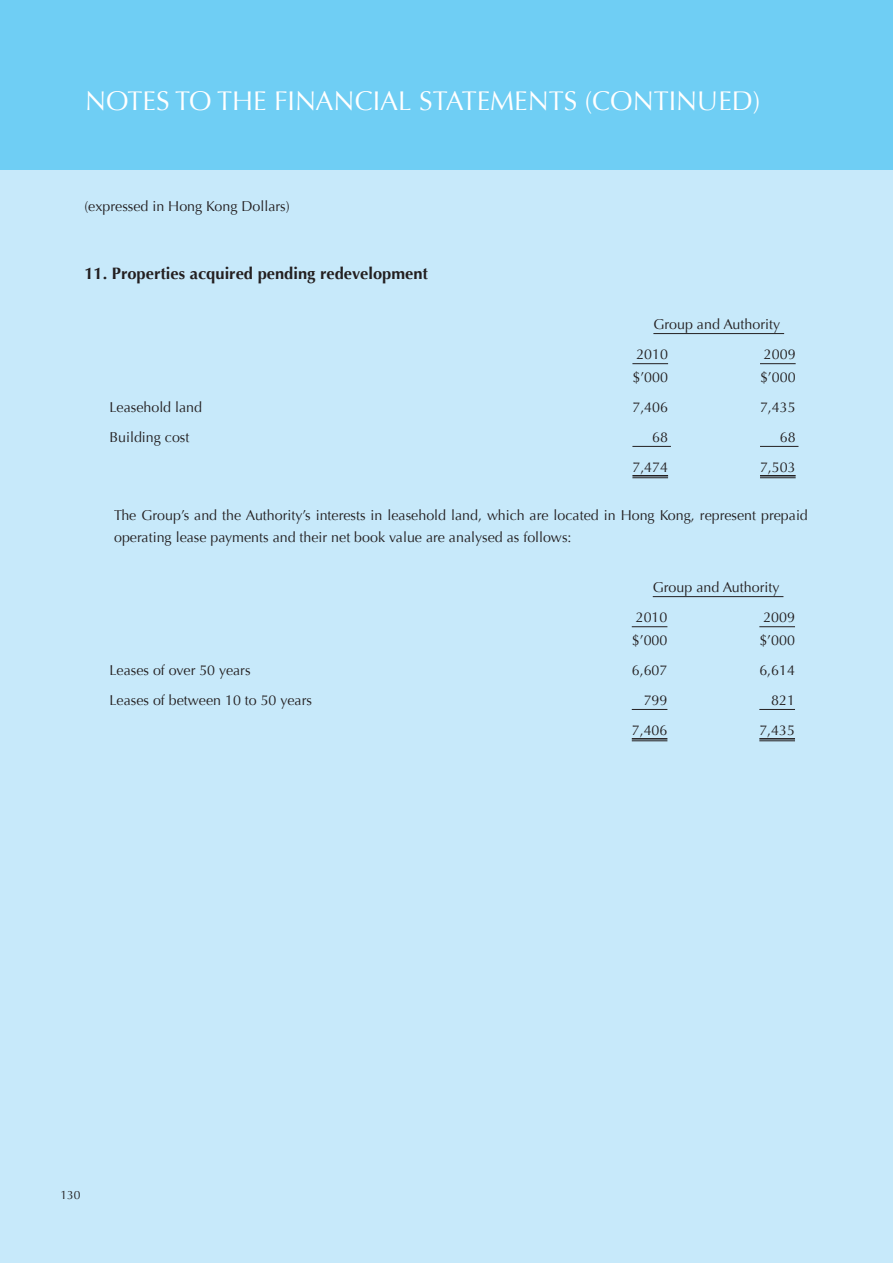
<style>
.page{position:relative;width:893px;height:1263px;background:#fff}
.page>*{position:absolute;margin:0;border:0;box-sizing:border-box;transform-origin:0 0}
.t1{font:27px "Optima";color:#fff}
.t2{font:700 16.5px "Optima";color:#231f20}
.t3{font:14.25px/22.5px "Optima";color:#231f20}
.t4{font:12px "Optima";color:#231f20}
</style>
<div class="page">
<div style="left:0;top:0;width:893px;height:170px;background:#6fcef4"></div>
<div style="left:0;top:170px;width:893px;height:1093px;background:#c7e9fa"></div>
<hr style="left:653px;top:333px;width:131px;height:1px;background:#231f20">
<hr style="left:632px;top:363px;width:36px;height:1px;background:#231f20">
<hr style="left:760px;top:363px;width:36px;height:1px;background:#231f20">
<hr style="left:632px;top:446px;width:39px;height:1px;background:#231f20">
<hr style="left:760px;top:446px;width:38px;height:1px;background:#231f20">
<hr style="left:632px;top:475px;width:36px;height:1px;background:#231f20">
<hr style="left:632px;top:477px;width:36px;height:1px;background:#231f20">
<hr style="left:760px;top:475px;width:36px;height:1px;background:#231f20">
<hr style="left:760px;top:477px;width:36px;height:1px;background:#231f20">
<hr style="left:653px;top:596px;width:130px;height:1px;background:#231f20">
<hr style="left:632px;top:626px;width:35px;height:1px;background:#231f20">
<hr style="left:759px;top:626px;width:36px;height:1px;background:#231f20">
<hr style="left:632px;top:709px;width:35px;height:1px;background:#231f20">
<hr style="left:759px;top:709px;width:36px;height:1px;background:#231f20">
<hr style="left:632px;top:738px;width:35px;height:1px;background:#231f20">
<hr style="left:632px;top:740px;width:35px;height:1px;background:#231f20">
<hr style="left:759px;top:738px;width:36px;height:1px;background:#231f20">
<hr style="left:759px;top:740px;width:36px;height:1px;background:#231f20">
<p class="t1" style="left:85px;top:85px;width:677px">NOTES TO THE FINANCIAL STATEMENTS (CONTINUED)</p>
<p class="t3" style="left:84px;top:196px;width:207px">(expressed in Hong Kong Dollars)</p>
<p class="t2" style="left:84px;top:264px;width:345px">11. Properties acquired pending redevelopment</p>
<p class="t3" style="left:653px;top:313px;width:128px">Group and Authority</p>
<p class="t3" style="left:636px;top:343px;width:33px">2010</p>
<p class="t3" style="left:632px;top:366px;width:37px">$’000</p>
<p class="t3" style="left:764px;top:343px;width:33px">2009</p>
<p class="t3" style="left:760px;top:366px;width:37px">$’000</p>
<p class="t3" style="left:109px;top:396px;width:94px">Leasehold land</p>
<p class="t3" style="left:632px;top:396px;width:37px">7,406</p>
<p class="t3" style="left:760px;top:396px;width:37px">7,435</p>
<p class="t3" style="left:109px;top:426px;width:81px">Building cost</p>
<p class="t3" style="left:652px;top:426px;width:17px">68</p>
<p class="t3" style="left:780px;top:426px;width:17px">68</p>
<p class="t3" style="left:632px;top:456px;width:37px">7,474</p>
<p class="t3" style="left:760px;top:456px;width:37px">7,503</p>
<p class="t3" style="left:114px;top:504px;width:695px">The Group’s and the Authority’s interests in leasehold land, which are located in Hong Kong, represent prepaid operating lease payments and their net book value are analysed as follows:</p>
<p class="t3" style="left:653px;top:576px;width:128px">Group and Authority</p>
<p class="t3" style="left:636px;top:606px;width:33px">2010</p>
<p class="t3" style="left:632px;top:629px;width:37px">$’000</p>
<p class="t3" style="left:763px;top:606px;width:33px">2009</p>
<p class="t3" style="left:759px;top:629px;width:37px">$’000</p>
<p class="t3" style="left:109px;top:659px;width:143px">Leases of over 50 years</p>
<p class="t3" style="left:632px;top:659px;width:37px">6,607</p>
<p class="t3" style="left:759px;top:659px;width:37px">6,614</p>
<p class="t3" style="left:109px;top:689px;width:204px">Leases of between 10 to 50 years</p>
<p class="t3" style="left:644px;top:689px;width:25px">799</p>
<p class="t3" style="left:771px;top:689px;width:25px">821</p>
<p class="t3" style="left:632px;top:719px;width:37px">7,406</p>
<p class="t3" style="left:759px;top:719px;width:37px">7,435</p>
<p class="t4" style="left:61px;top:1188px;width:22px">130</p>
</div>
